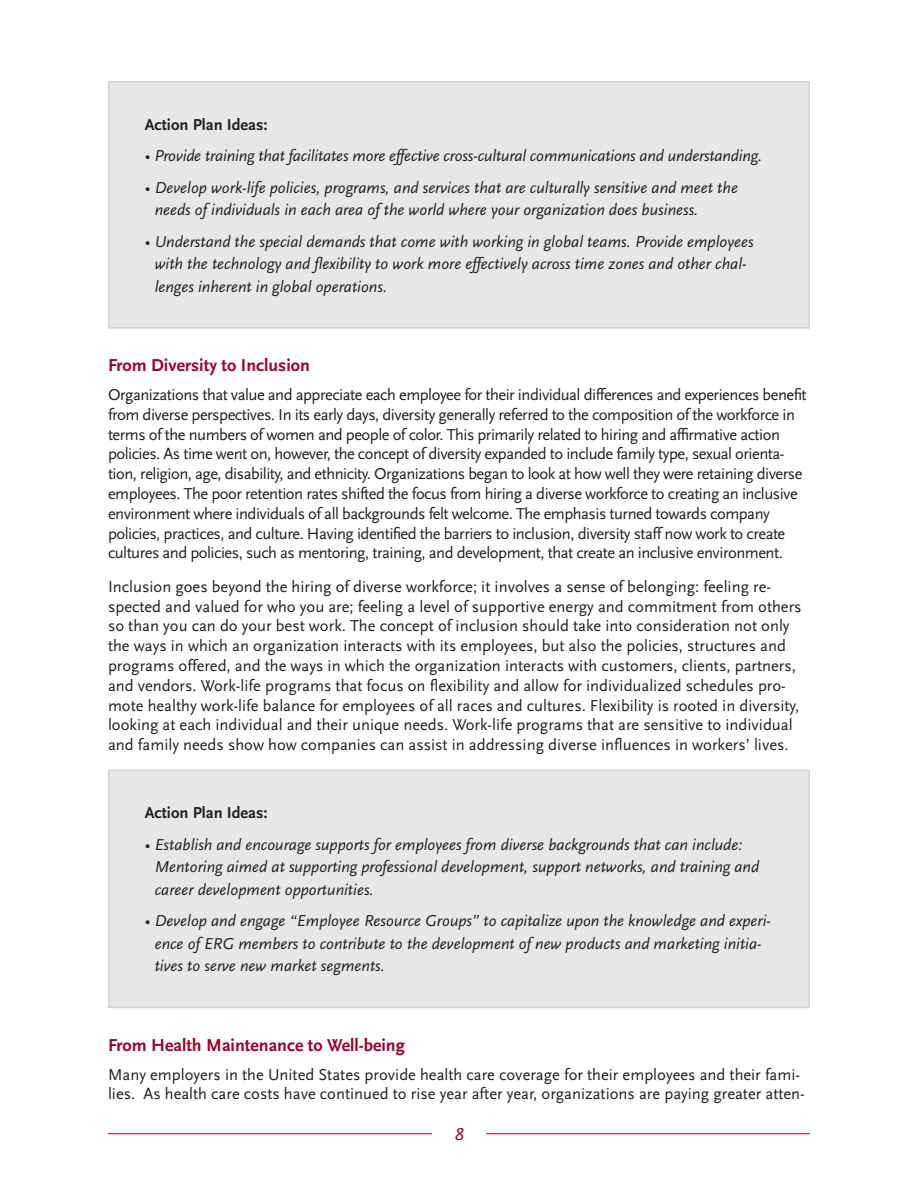
<style>
.page{position:relative;width:918px;height:1188px;background:#fff}
.page>*{position:absolute;margin:0;border:0;box-sizing:border-box;transform-origin:0 0}
.Subhead{font:700 18px "Scala Sans";color:#98012d}
.t1{font:italic 18px "Scala Sans";color:#98012d}
.Body_Bullets{font:16.5px/19.8px "Scala Sans";color:#231f20}
.Body_Bullets-2{font:16.5px/19.8px "Scala Sans";letter-spacing:-.03em;color:#231f20}
.Action_Plan_Text{font:italic 16.5px/22.5px "Scala Sans";color:#231f20}
.Action_Plan_Head{font:700 16.5px "Scala Sans";color:#231f20}
</style>
<div class="page">
<hr style="left:108px;top:1133px;width:324px;height:1px;background:#98012d">
<hr style="left:486px;top:1133px;width:324px;height:1px;background:#98012d">
<div style="left:109px;top:82px;width:700px;height:246px;background:#e6e7e9"></div>
<hr style="left:108px;top:81px;width:702px;height:1px;background:#d1d2d4">
<hr style="left:108px;top:82px;width:2px;height:245px;background:#d1d2d4">
<hr style="left:808px;top:82px;width:2px;height:245px;background:#d1d2d4">
<hr style="left:108px;top:327px;width:702px;height:2px;background:#d1d2d4">
<div style="left:109px;top:770px;width:700px;height:237px;background:#e6e7e9"></div>
<hr style="left:108px;top:770px;width:702px;height:1px;background:#d1d2d4">
<hr style="left:108px;top:771px;width:2px;height:236px;background:#d1d2d4">
<hr style="left:808px;top:771px;width:2px;height:236px;background:#d1d2d4">
<hr style="left:108px;top:1007px;width:702px;height:1px;background:#d1d2d4">
<p class="Action_Plan_Head" style="left:145px;top:116px;width:124px">Action Plan Ideas:</p>
<p class="Action_Plan_Text" style="left:145px;top:145px;width:619px">• Provide training that facilitates more effective cross-cultural communications and understanding.</p>
<p class="Action_Plan_Text" style="left:155px;top:177px;width:585px;text-indent:-10px">• Develop work-life policies, programs, and services that are culturally sensitive and meet the needs of individuals in each area of the world where your organization does business.</p>
<p class="Action_Plan_Text" style="left:155px;top:231px;width:601px;text-indent:-10px">• Understand the special demands that come with working in global teams. Provide employees with the technology and flexibility to work more effectively across time zones and other chal&shy;lenges inherent in global operations.</p>
<p class="Subhead" style="left:108px;top:356px;width:203px">From Diversity to Inclusion</p>
<p class="Body_Bullets-2" style="left:108px;top:385px;width:700px">Organizations that value and appreciate each employee for their individual differences and experiences benefit from diverse perspectives. In its early days, diversity generally referred to the composition of the workforce in terms of the numbers of women and people of color. This primarily related to hiring and affirmative action policies. As time went on, however, the concept of diversity expanded to include family type, sexual orienta&shy;tion, religion, age, disability, and ethnicity. Organizations began to look at how well they were retaining diverse employees. The poor retention rates shifted the focus from hiring a diverse workforce to creating an inclusive environment where individuals of all backgrounds felt welcome. The emphasis turned towards company policies, practices, and culture. Having identified the barriers to inclusion, diversity staff now work to create cultures and policies, such as mentoring, training, and development, that create an inclusive environment.</p>
<p class="Body_Bullets" style="left:108px;top:577px;width:695px">Inclusion goes beyond the hiring of diverse workforce; it involves a sense of belonging: feeling re&shy;spected and valued for who you are; feeling a level of supportive energy and commitment from others so than you can do your best work. The concept of inclusion should take into consideration not only the ways in which an organization interacts with its employees, but also the policies, structures and programs offered, and the ways in which the organization interacts with customers, clients, partners, and vendors. Work-life programs that focus on flexibility and allow for individualized schedules pro&shy;mote healthy work-life balance for employees of all races and cultures. Flexibility is rooted in diversity, looking at each individual and their unique needs. Work-life programs that are sensitive to individual and family needs show how companies can assist in addressing diverse influences in workers’ lives.</p>
<p class="Action_Plan_Head" style="left:145px;top:804px;width:124px">Action Plan Ideas:</p>
<p class="Action_Plan_Text" style="left:155px;top:834px;width:606px;text-indent:-10px">• Establish and encourage supports for employees from diverse backgrounds that can include:<br>Mentoring aimed at supporting professional development, support networks, and training and career development opportunities.</p>
<p class="Action_Plan_Text" style="left:155px;top:910px;width:618px;text-indent:-10px">• Develop and engage “Employee Resource Groups” to capitalize upon the knowledge and experi&shy;ence of ERG members to contribute to the development of new products and marketing initia&shy;tives to serve new market segments.</p>
<p class="Subhead" style="left:108px;top:1035px;width:298px">From Health Maintenance to Well-being</p>
<p class="Body_Bullets" style="left:108px;top:1065px;width:698px">Many employers in the United States provide health care coverage for their employees and their fami&shy;lies. As health care costs have continued to rise year after year, organizations are paying greater atten-</p>
<p class="t1" style="left:454px;top:1125px;width:11px">8</p>
</div>
